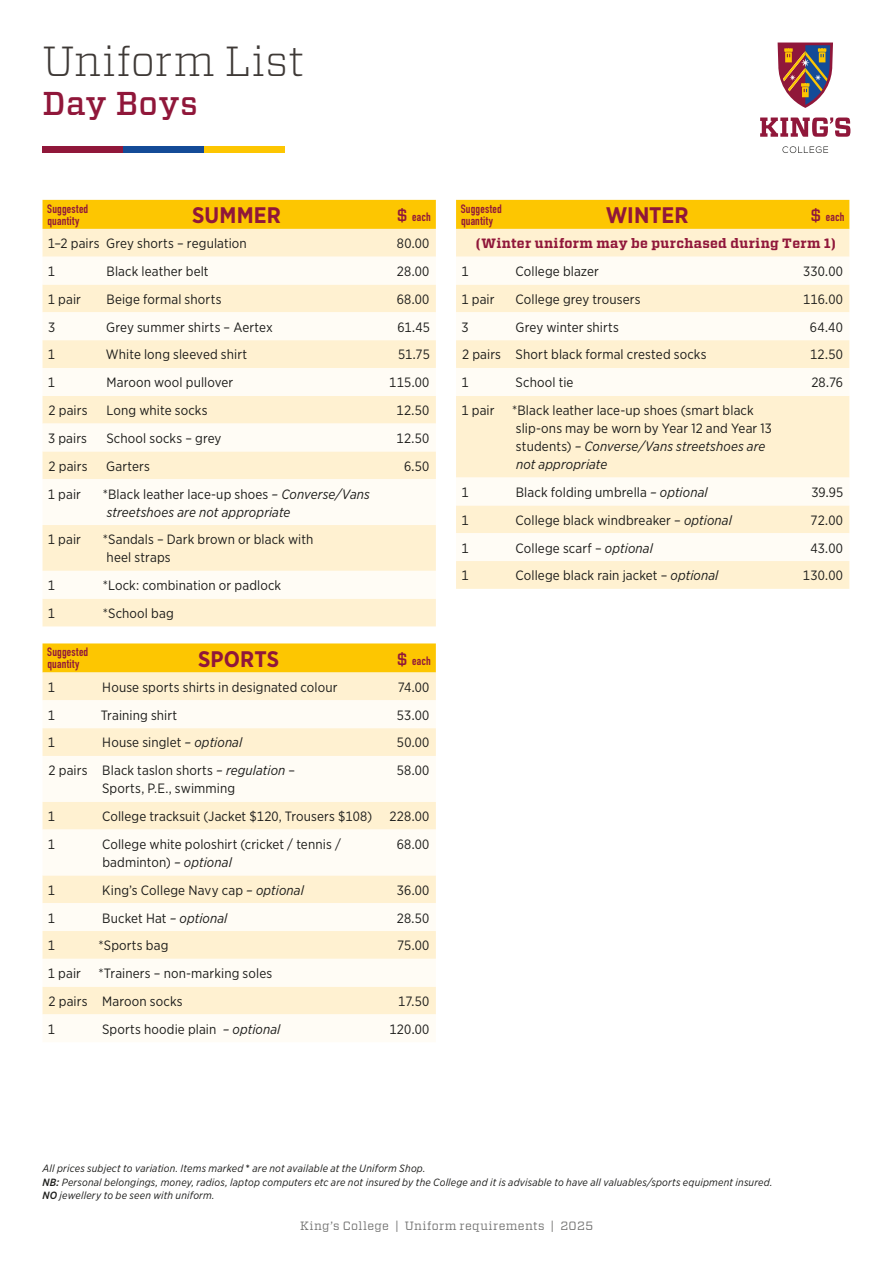
<style>
.page{position:relative;width:893px;height:1263px;background:#fff}
.page>*{position:absolute;margin:0;border:0;box-sizing:border-box;transform-origin:0 0}
.t1{font:300 42px "Vitesse";letter-spacing:.01em;color:#3e3936}
.t2{font:500 33px "Vitesse";color:#90173a}
.t3{font:700 22.5px "Gotham Narrow";letter-spacing:.005em;color:#90173a}
.t4{font:13.5px/18px "Gotham Narrow";letter-spacing:.01em;color:#1d1d1b}
.t5{font:italic 13.5px/18px "Gotham Narrow";letter-spacing:.01em;color:#1d1d1b}
.t6{font:700 13.5px "Vitesse";letter-spacing:.03em;color:#90173a}
.t7{font:700 12px/12px "DIN Condensed";letter-spacing:.02em;color:#90173a}
.t8{font:12px "Vitesse";letter-spacing:.035em;color:#70706f}
.t9{font:italic 10.5px/13.5px "Gotham Narrow";letter-spacing:.015em;color:#1d1d1b}
.s1{font-family:"Vitesse";font-weight:500;font-size:16.5px}
.s2{font-style:normal}
.s3{font-style:italic}
.s4{font-weight:500;font-style:normal}
.s5{font-weight:500}
</style>
<div class="page">
<svg style="left:778px;top:43px;width:55px;height:65px"></svg>
<svg style="left:782px;top:146px;width:46px;height:7px"></svg>
<svg style="left:760px;top:118px;width:90px;height:19px"></svg>
<div style="left:203px;top:147px;width:82px;height:6px;background:#fdc601"></div>
<div style="left:43px;top:147px;width:81px;height:6px;background:#90173a"></div>
<div style="left:123px;top:147px;width:81px;height:6px;background:#144b97"></div>
<div style="left:43px;top:200px;width:393px;height:29px;background:#fdc601"></div>
<div style="left:43px;top:229px;width:393px;height:397px;background:#fff1d1"></div>
<svg style="left:43px;top:257px;width:393px;height:342px;fill:#fffcf5"></svg>
<div style="left:43px;top:643px;width:393px;height:29px;background:#fdc601"></div>
<div style="left:43px;top:672px;width:393px;height:28px;background:#fff1d1"></div>
<svg style="left:43px;top:700px;width:393px;height:315px;fill:#fffcf5"></svg>
<div style="left:456px;top:200px;width:393px;height:29px;background:#fdc601"></div>
<div style="left:456px;top:229px;width:393px;height:360px;background:#fff1d1"></div>
<svg style="left:456px;top:257px;width:393px;height:304px;fill:#fff1d1"></svg>
<h1 class="t1" style="left:43px;top:32px;width:263px">Uniform List</h1>
<h2 class="t2" style="left:43px;top:81px;width:157px">Day Boys</h2>
<p class="t7" style="left:47px;top:202px;width:42px">Suggested quantity</p>
<h3 class="t3" style="left:192px;top:201px;width:90px">SUMMER</h3>
<p class="t7" style="left:397px;top:211px;width:35px"><span class="s1">$</span> each</p>
<p class="t4" style="left:48px;top:234px;width:200px">1–2 pairs Grey shorts – regulation</p>
<p class="t4" style="left:397px;top:234px;width:34px">80.00</p>
<p class="t4" style="left:48px;top:262px;width:9px">1</p>
<p class="t4" style="left:107px;top:262px;width:104px">Black leather belt</p>
<p class="t4" style="left:397px;top:262px;width:34px">28.00</p>
<p class="t4" style="left:48px;top:290px;width:35px">1 pair</p>
<p class="t4" style="left:107px;top:290px;width:116px">Beige formal shorts</p>
<p class="t4" style="left:397px;top:290px;width:34px">68.00</p>
<p class="t4" style="left:48px;top:318px;width:9px">3</p>
<p class="t4" style="left:106px;top:318px;width:168px">Grey summer shirts – Aertex</p>
<p class="t4" style="left:398px;top:318px;width:34px">61.45</p>
<p class="t4" style="left:48px;top:345px;width:9px">1</p>
<p class="t4" style="left:106px;top:345px;width:143px">White long sleeved shirt</p>
<p class="t4" style="left:398px;top:345px;width:33px">51.75</p>
<p class="t4" style="left:48px;top:373px;width:9px">1</p>
<p class="t4" style="left:106px;top:373px;width:128px">Maroon wool pullover</p>
<p class="t4" style="left:389px;top:373px;width:42px">115.00</p>
<p class="t4" style="left:48px;top:401px;width:41px">2 pairs</p>
<p class="t4" style="left:106px;top:401px;width:103px">Long white socks</p>
<p class="t4" style="left:396px;top:401px;width:34px">12.50</p>
<p class="t4" style="left:48px;top:429px;width:41px">3 pairs</p>
<p class="t4" style="left:106px;top:429px;width:117px">School socks – grey</p>
<p class="t4" style="left:396px;top:429px;width:34px">12.50</p>
<p class="t4" style="left:48px;top:457px;width:41px">2 pairs</p>
<p class="t4" style="left:106px;top:457px;width:45px">Garters</p>
<p class="t4" style="left:404px;top:457px;width:27px">6.50</p>
<p class="t4" style="left:48px;top:484px;width:35px">1 pair</p>
<p class="t5" style="left:103px;top:484px;width:269px"><span class="s2">*Black leather lace-up shoes</span> – Converse/Vans streetshoes are not appropriate</p>
<p class="t4" style="left:48px;top:530px;width:35px">1 pair</p>
<p class="t4" style="left:103px;top:530px;width:212px">*Sandals – Dark brown or black with heel straps</p>
<p class="t4" style="left:48px;top:576px;width:9px">1</p>
<p class="t4" style="left:103px;top:576px;width:180px">*Lock: combination or padlock</p>
<p class="t4" style="left:48px;top:604px;width:9px">1</p>
<p class="t4" style="left:103px;top:604px;width:72px">*School bag</p>
<p class="t7" style="left:47px;top:646px;width:42px">Suggested quantity</p>
<h3 class="t3" style="left:198px;top:645px;width:83px">SPORTS</h3>
<p class="t7" style="left:397px;top:654px;width:35px"><span class="s1">$</span> each</p>
<p class="t4" style="left:48px;top:678px;width:9px">1</p>
<p class="t4" style="left:102px;top:678px;width:237px">House sports shirts in designated colour</p>
<p class="t4" style="left:398px;top:678px;width:33px">74.00</p>
<p class="t4" style="left:48px;top:706px;width:9px">1</p>
<p class="t4" style="left:101px;top:706px;width:78px">Training shirt</p>
<p class="t4" style="left:397px;top:706px;width:34px">53.00</p>
<p class="t4" style="left:48px;top:733px;width:9px">1</p>
<p class="t4" style="left:102px;top:733px;width:142px">House singlet <span class="s3">– optional</span></p>
<p class="t4" style="left:397px;top:733px;width:34px">50.00</p>
<p class="t4" style="left:49px;top:761px;width:248px;text-align:center">2 pairs Black taslon shorts <span class="s3">– regulation</span> –<br>Sports, P.E., swimming</p>
<p class="t4" style="left:397px;top:761px;width:34px">58.00</p>
<p class="t4" style="left:48px;top:807px;width:9px">1</p>
<p class="t4" style="left:102px;top:807px;width:272px">College tracksuit (Jacket $120, Trousers $108)</p>
<p class="t4" style="left:389px;top:807px;width:41px">228.00</p>
<p class="t4" style="left:48px;top:835px;width:9px">1</p>
<p class="t4" style="left:102px;top:835px;width:240px">College white poloshirt (cricket / tennis / badminton) <span class="s3">– optional</span></p>
<p class="t4" style="left:397px;top:835px;width:34px">68.00</p>
<p class="t4" style="left:48px;top:881px;width:9px">1</p>
<p class="t4" style="left:102px;top:881px;width:203px">King’s College Navy cap <span class="s3">– optional</span></p>
<p class="t4" style="left:397px;top:881px;width:34px">36.00</p>
<p class="t4" style="left:48px;top:908px;width:9px">1</p>
<p class="t4" style="left:102px;top:908px;width:127px">Bucket Hat <span class="s3">– optional</span></p>
<p class="t4" style="left:397px;top:908px;width:34px">28.50</p>
<p class="t4" style="left:48px;top:936px;width:9px">1</p>
<p class="t4" style="left:98px;top:936px;width:71px">*Sports bag</p>
<p class="t4" style="left:397px;top:936px;width:34px">75.00</p>
<p class="t4" style="left:48px;top:964px;width:35px">1 pair</p>
<p class="t4" style="left:48px;top:959px;width:225px;line-height:27.8px;text-indent:50px">*Trainers – non-marking soles<br>2 pairs Maroon socks</p>
<p class="t4" style="left:398px;top:992px;width:33px">17.50</p>
<p class="t4" style="left:48px;top:1020px;width:9px">1</p>
<p class="t4" style="left:102px;top:1020px;width:180px">Sports hoodie plain <span class="s3">– optional</span></p>
<p class="t4" style="left:389px;top:1020px;width:41px">120.00</p>
<p class="t7" style="left:461px;top:202px;width:42px">Suggested quantity</p>
<h3 class="t3" style="left:606px;top:201px;width:85px">WINTER</h3>
<p class="t7" style="left:810px;top:211px;width:35px"><span class="s1">$</span> each</p>
<p class="t6" style="left:476px;top:234px;width:362px">(Winter uniform may be purchased during Term 1)</p>
<p class="t4" style="left:461px;top:262px;width:9px">1</p>
<p class="t4" style="left:516px;top:262px;width:85px">College blazer</p>
<p class="t4" style="left:803px;top:262px;width:41px">330.00</p>
<p class="t4" style="left:461px;top:290px;width:35px">1 pair</p>
<p class="t4" style="left:516px;top:290px;width:127px">College grey trousers</p>
<p class="t4" style="left:803px;top:290px;width:41px">116.00</p>
<p class="t4" style="left:462px;top:318px;width:9px">3</p>
<p class="t4" style="left:515px;top:318px;width:105px">Grey winter shirts</p>
<p class="t4" style="left:810px;top:318px;width:35px">64.40</p>
<p class="t4" style="left:462px;top:345px;width:246px">2 pairs Short black formal crested socks</p>
<p class="t4" style="left:810px;top:345px;width:34px">12.50</p>
<p class="t4" style="left:461px;top:373px;width:9px">1</p>
<p class="t4" style="left:516px;top:373px;width:59px">School tie</p>
<p class="t4" style="left:811px;top:373px;width:33px">28.76</p>
<p class="t4" style="left:461px;top:401px;width:35px">1 pair</p>
<p class="t4" style="left:512px;top:401px;width:261px">*Black leather lace-up shoes (smart black slip-ons may be worn by Year 12 and Year 13 students) <span class="s3">– Converse/Vans streetshoes are not appropriate</span></p>
<p class="t4" style="left:461px;top:483px;width:9px">1</p>
<p class="t4" style="left:516px;top:483px;width:193px">Black folding umbrella <span class="s3">– optional</span></p>
<p class="t4" style="left:811px;top:483px;width:34px">39.95</p>
<p class="t4" style="left:461px;top:511px;width:9px">1</p>
<p class="t4" style="left:515px;top:511px;width:218px">College black windbreaker – <span class="s3">optional</span></p>
<p class="t4" style="left:810px;top:511px;width:34px">72.00</p>
<p class="t4" style="left:461px;top:538px;width:9px">1</p>
<p class="t4" style="left:515px;top:538px;width:139px">College scarf – <span class="s3">optional</span></p>
<p class="t4" style="left:810px;top:538px;width:34px">43.00</p>
<p class="t4" style="left:461px;top:566px;width:9px">1</p>
<p class="t4" style="left:515px;top:566px;width:204px">College black rain jacket – <span class="s3">optional</span></p>
<p class="t4" style="left:803px;top:566px;width:42px">130.00</p>
<p class="t9" style="left:43px;top:1161px;width:731px">All prices subject to variation. Items marked <span class="s4">*</span> are not available at the Uniform Shop.<br><span class="s5">NB:</span> Personal belongings, money, radios, laptop computers etc are not insured by the College and it is advisable to have all valuables/sports equipment insured.<br><span class="s5">NO</span> jewellery to be seen with uniform.</p>
<p class="t8" style="left:300px;top:1218px;width:295px">King’s College | Uniform requirements | 2025</p>
</div>
